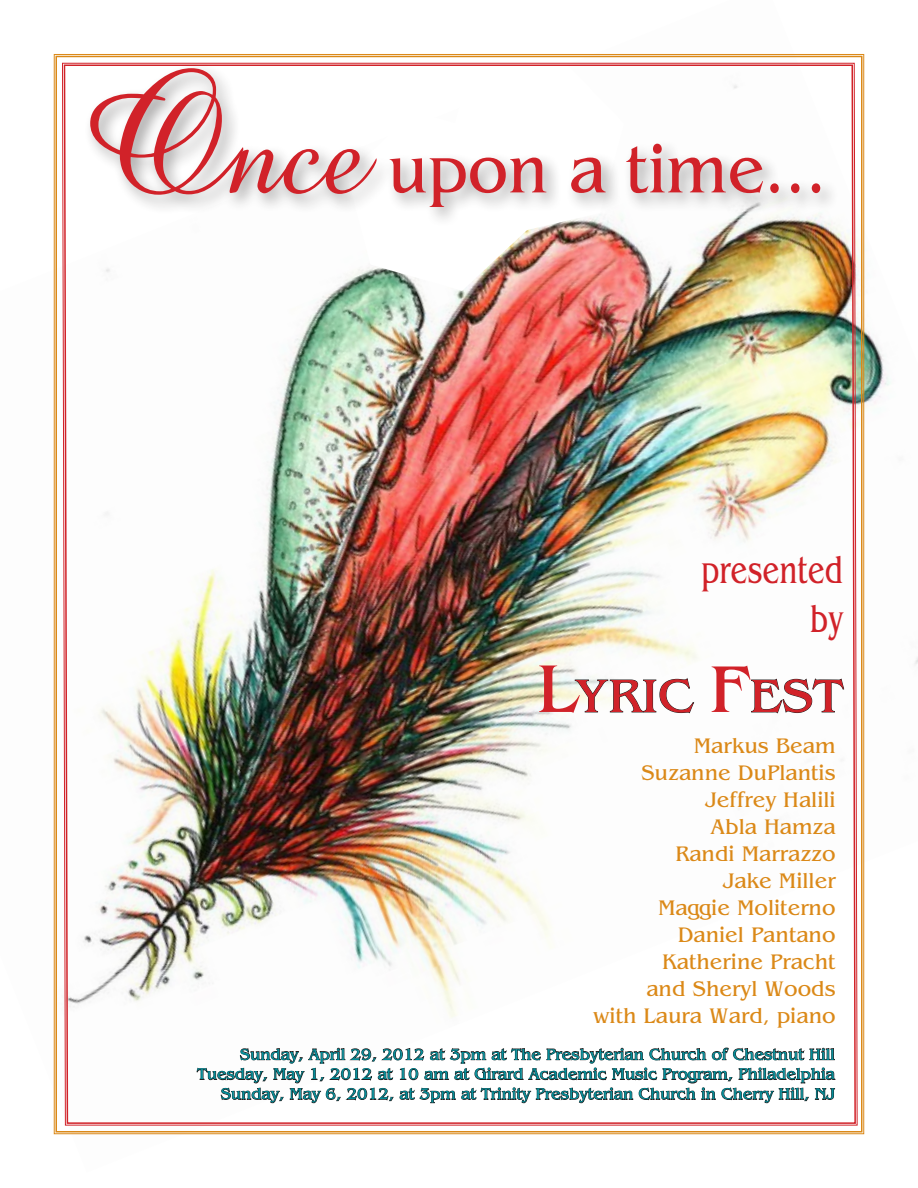
<style>
.page{position:relative;width:918px;height:1188px;background:#fff}
.page>*{position:absolute;margin:0;border:0;box-sizing:border-box;transform-origin:0 0}
.t1{font:70.5px "Bangle Normal";color:#d12229;scale:.95 1}
.t2{font:49.5px "Bangle Normal";color:#d12229;scale:1.07 1}
.t3{font:40.5px/48.6px "Bangle Thin Normal";color:#d12229;text-align:right}
.t4{font:22.5px/27px "Bangle Normal";color:#db8918;text-align:right}
.t5{font:16.5px/19.8px "Bangle Normal";color:#008c98;text-align:right}
.s1{font-family:"Amaze Normal";font-size:180px}
.s2{font-family:"Amaze Normal";font-size:127.5px}
.s3{font-size:72px}
.s4{font-size:70.5px}
</style>
<div class="page">
<img style="left:54px;top:54px;width:810px;height:1080px">
<svg style="left:346px;top:55px;width:278px;height:7px"></svg>
<div style="left:83px;top:62px;width:835px;height:261px;background:#221f1f;opacity:.42"></div>
<h1 class="t1" style="left:85px;top:124px;width:783px"><span class="s1">O</span><span class="s2">nce</span> upon a time...</h1>
<h3 class="t3" style="left:701px;top:543px;width:143px">presented by</h3>
<h2 class="t2" style="left:537px;top:664px;width:288px"><span class="s3">L</span>YRIC <span class="s4">F</span>EST</h2>
<h3 class="t4" style="left:593px;top:731px;width:244px">Markus Beam<br>Suzanne DuPlantis<br>Jeffrey Halili<br>Abla Hamza<br>Randi Marrazzo<br>Jake Miller<br>Maggie Moliterno<br>Daniel Pantano<br>Katherine Pracht<br>and Sheryl Woods<br>with Laura Ward, piano</h3>
<p class="t5" style="left:197px;top:1044px;width:639px">Sunday, April 29, 2012 at 3pm at The Presbyterian Church of Chestnut Hill<br>Tuesday, May 1, 2012 at 10 am at Girard Academic Music Program, Philadelphia<br>Sunday, May 6, 2012, at 3pm at Trinity Presbyterian Church in Cherry Hill, NJ</p>
</div>
